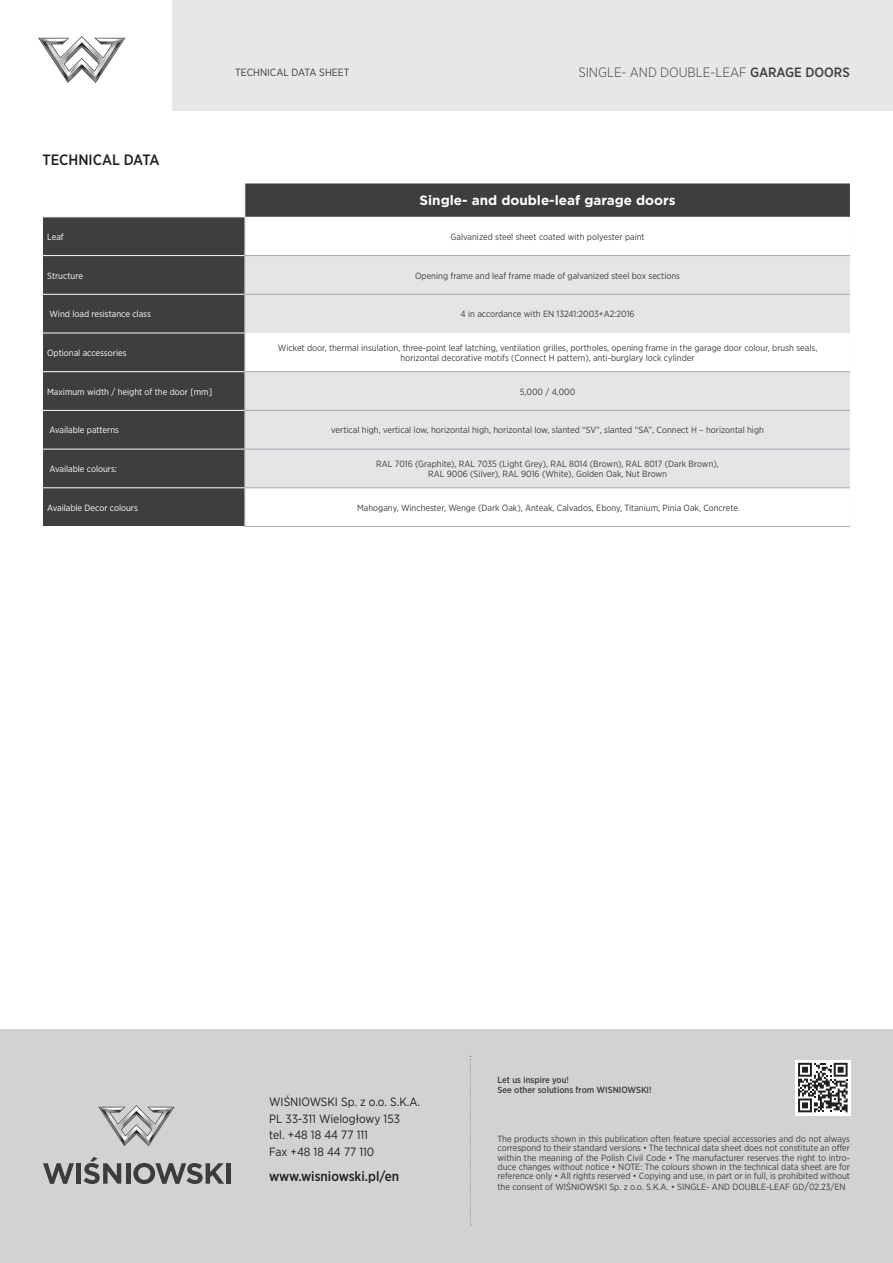
<style>
.page{position:relative;width:893px;height:1263px;background:#fff}
.page>*{position:absolute;margin:0;border:0;box-sizing:border-box;transform-origin:0 0}
.t1{font:500 15px "Gotham Narrow";color:#231f20}
.t2{font:300 13.5px "Gotham Narrow";color:#3e3e3f}
.t3{font:700 13.5px "Gotham";color:#fff}
.t4{font:500 13.5px "Gotham Narrow";color:#231f20}
.t5{font:12px/16.5px "Gotham Narrow";color:#231f20}
.t6{font:10.5px "Gotham Narrow";color:#3e3e3f}
.Styl_akapitowy_1{font:9px/9.4px "Gotham Narrow";color:#3e3e3f;text-align:center}
.t7{font:9px "Gotham Narrow";color:#fff}
.t8{font:500 9px "Gotham Narrow";color:#3e3e3f}
.s1{font-weight:500}
.s2{font-size:10.5px}
</style>
<div class="page">
<div style="left:172px;top:0;width:721px;height:111px;background:#e6e7e9"></div>
<svg style="left:38px;top:36px;width:87px;height:47px"></svg>
<div style="left:0;top:1029px;width:893px;height:234px;background:#d1d2d4"></div>
<svg style="left:44px;top:184px;width:805px;height:342px;background:#4d4d4e"></svg>
<svg style="left:245px;top:217px;width:604px;height:309px"></svg>
<svg style="left:245px;top:256px;width:604px;height:231px;fill:#e4e5e7"></svg>
<hr style="left:244px;top:217px;width:1px;height:38px;background:#a8a9ad">
<hr style="left:244px;top:255px;width:607px;height:1px;background:#a8a9ad">
<hr style="left:244px;top:256px;width:1px;height:38px;background:#a8a9ad">
<hr style="left:244px;top:294px;width:607px;height:1px;background:#a8a9ad">
<hr style="left:244px;top:295px;width:1px;height:38px;background:#a8a9ad">
<hr style="left:244px;top:333px;width:1px;height:38px;background:#a8a9ad">
<hr style="left:244px;top:371px;width:607px;height:1px;background:#a8a9ad">
<hr style="left:244px;top:372px;width:1px;height:38px;background:#a8a9ad">
<hr style="left:244px;top:410px;width:607px;height:1px;background:#a8a9ad">
<hr style="left:244px;top:411px;width:1px;height:38px;background:#a8a9ad">
<hr style="left:244px;top:449px;width:607px;height:1px;background:#a8a9ad">
<hr style="left:244px;top:449px;width:1px;height:38px;background:#a8a9ad">
<hr style="left:244px;top:487px;width:607px;height:1px;background:#a8a9ad">
<hr style="left:244px;top:488px;width:1px;height:38px;background:#a8a9ad">
<hr style="left:244px;top:526px;width:607px;height:1px;background:#a8a9ad">
<hr style="left:43px;top:216px;width:202px;height:1px;background:#fff">
<hr style="left:43px;top:255px;width:201px;height:1px;background:#fff">
<hr style="left:43px;top:294px;width:201px;height:1px;background:#fff">
<hr style="left:43px;top:333px;width:201px;height:1px;background:#fff">
<hr style="left:43px;top:371px;width:201px;height:1px;background:#fff">
<hr style="left:43px;top:410px;width:201px;height:1px;background:#fff">
<hr style="left:43px;top:449px;width:201px;height:1px;background:#fff">
<hr style="left:43px;top:487px;width:201px;height:1px;background:#fff">
<hr style="left:244px;top:183px;width:1px;height:33px;background:#fff">
<svg style="left:470px;top:1056px;width:1px;height:170px"></svg>
<div style="left:795px;top:1060px;width:55px;height:55px;background:#fff"></div>
<svg style="left:798px;top:1063px;width:50px;height:49px"></svg>
<svg style="left:43px;top:1163px;width:31px;height:21px"></svg>
<div style="left:76px;top:1163px;width:5px;height:21px;background:#3c3c3b"></div>
<svg style="left:84px;top:1157px;width:37px;height:27px"></svg>
<hr style="left:126px;top:1163px;width:4px;height:21px;background:#3c3c3b">
<svg style="left:133px;top:1163px;width:91px;height:21px"></svg>
<hr style="left:226px;top:1163px;width:4px;height:21px;background:#3c3c3b">
<svg style="left:98px;top:1105px;width:76px;height:41px"></svg>
<p class="t1" style="left:43px;top:150px;width:119px">TECHNICAL DATA</p>
<p class="t6" style="left:235px;top:66px;width:116px">TECHNICAL DATA SHEET</p>
<h2 class="t2" style="left:578px;top:64px;width:273px">SINGLE- AND DOUBLE-LEAF <span class="s1">GARAGE DOORS</span></h2>
<p class="t3" style="left:420px;top:192px;width:258px">Single- and double-leaf garage doors</p>
<p class="t7" style="left:47px;top:231px;width:18px">Leaf</p>
<p class="Styl_akapitowy_1" style="left:451px;top:232px;width:196px">Galvanized steel sheet coated with polyester paint</p>
<p class="t7" style="left:47px;top:270px;width:37px">Structure</p>
<p class="Styl_akapitowy_1" style="left:415px;top:270px;width:267px">Opening frame and leaf frame made of galvanized steel box sections</p>
<p class="t7" style="left:49px;top:308px;width:103px">Wind load resistance class</p>
<p class="Styl_akapitowy_1" style="left:461px;top:309px;width:176px">4 in accordance with EN 13241:2003+A2:2016</p>
<p class="t7" style="left:47px;top:347px;width:81px">Optional accessories</p>
<p class="Styl_akapitowy_1" style="left:278px;top:342px;width:541px">Wicket door, thermal insulation, three-point leaf latching, ventilation grilles, portholes, opening frame in the garage door colour, brush seals,</p>
<p class="Styl_akapitowy_1" style="left:400px;top:353px;width:296px">horizontal decorative motifs (Connect H pattern), anti-burglary lock cylinder</p>
<p class="t7" style="left:47px;top:386px;width:167px">Maximum width / height of the door [mm]</p>
<p class="Styl_akapitowy_1" style="left:520px;top:387px;width:57px">5,000 / 4,000</p>
<p class="t7" style="left:49px;top:425px;width:71px">Available patterns</p>
<p class="Styl_akapitowy_1" style="left:331px;top:425px;width:434px">vertical high, vertical low, horizontal high, horizontal low, slanted “SV”, slanted “SA”, Connect H – horizontal high</p>
<p class="t7" style="left:49px;top:463px;width:69px">Available colours:</p>
<p class="Styl_akapitowy_1" style="left:376px;top:458px;width:344px;line-height:10.8px">RAL 7016 (Graphite), RAL 7035 (Light Grey), RAL 8014 (Brown), RAL 8017 (Dark Brown),<br>RAL 9006 (Silver), RAL 9016 (White), Golden Oak, Nut Brown</p>
<p class="t7" style="left:47px;top:502px;width:92px">Available Decor colours</p>
<p class="Styl_akapitowy_1" style="left:357px;top:503px;width:382px">Mahogany, Winchester, Wenge (Dark Oak), Anteak, Calvados, Ebony, Titanium, Pinia Oak, Concrete</p>
<p class="t5" style="left:269px;top:1094px;width:153px">WIŚNIOWSKI Sp. z o.o. S.K.A.</p>
<p class="t5" style="left:269px;top:1110px;width:132px">PL 33-311 Wielogłowy 153 tel. +48 18 44 77 111<br>Fax +48 18 44 77 110</p>
<p class="t4" style="left:269px;top:1167px;width:132px">www.wisniowski.pl/en</p>
<p class="t8" style="left:497px;top:1074px;width:73px">Let us inspire you!</p>
<p class="t8" style="left:497px;top:1084px;width:156px">See other solutions from WISNIOWSKI!</p>
<p class="Styl_akapitowy_1" style="left:497px;top:1133px;width:354px;text-align:justify">The products shown in this publication often feature special accessories and do not always correspond to their standard versions • The technical data sheet does not constitute an offer within the meaning of the Polish Civil Code • The manufacturer reserves the right to intro&shy;duce changes without notice • NOTE: The colours shown in the technical data sheet are for reference only • All rights reserved • Copying and use, in part or in full, is prohibited without</p>
<p class="Styl_akapitowy_1" style="left:497px;top:1182px;width:350px">the consent of WIŚNIOWSKI Sp. z o.o. S.K.A. • SINGLE- AND DOUBLE-LEAF GD<span class="s2">/</span>02.23/EN</p>
</div>
